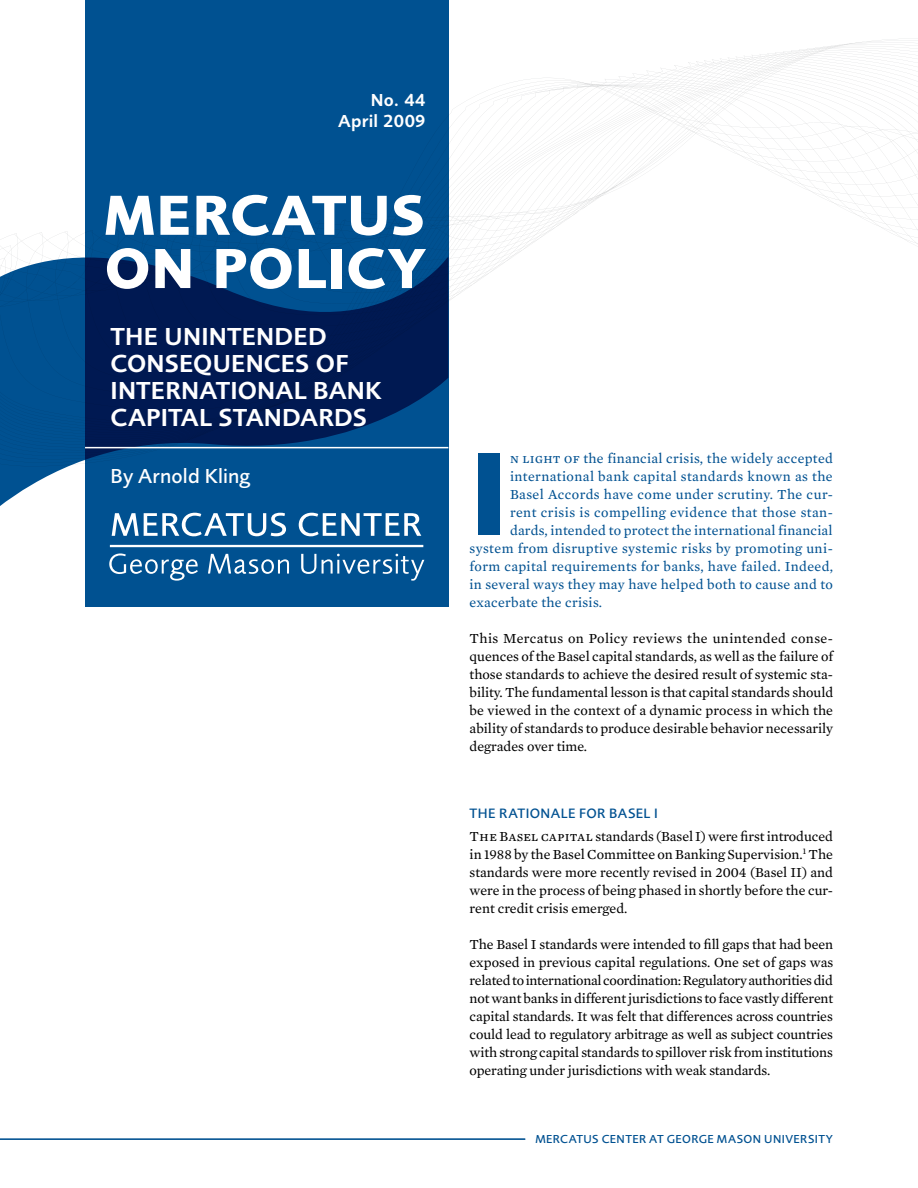
<style>
.page{position:relative;width:918px;height:1188px;background:#fff}
.page>*{position:absolute;margin:0;border:0;box-sizing:border-box;transform-origin:0 0}
.t1{font:700 122.1px "Foundry Sans";color:#005191}
.t2{font:700 58.5px/53.2px "Foundry Sans";letter-spacing:.015em;color:#fff}
.t3{font:600 25.5px/27px "Foundry Sans";letter-spacing:.005em;color:#fff}
.t4{font:500 21px "Foundry Sans";letter-spacing:.005em;color:#fff}
.t5{font:600 18px/21px "Foundry Sans";letter-spacing:.025em;color:#fff;text-align:right}
.t6{font:14.1px/18px "Mercury Text G2";color:#000;text-align:justify}
.t7{font:14.1px "Mercury Text G2";letter-spacing:.025em;color:#005191}
.t8{font:500 14.1px "Foundry Sans";letter-spacing:.03em;color:#005191}
.t9{font:500 12px "Foundry Sans";letter-spacing:.035em;color:#005191}
.s1{font-family:"Mercury Text G2 Roman SC"}
</style>
<div class="page">
<svg style="left:0;top:78px;width:918px;height:389px"></svg>
<svg style="left:0;top:255px;width:85px;height:251px;background:#22689f"></svg>
<svg style="left:85px;top:0;width:363px;height:607px;background:#004280"></svg>
<hr style="left:85px;top:447px;width:363px;height:1px;background:#fff">
<hr style="left:0;top:1139px;width:525px;height:1px;background:#005191">
<svg style="left:112px;top:513px;width:174px;height:23px"></svg>
<svg style="left:299px;top:513px;width:122px;height:23px"></svg>
<svg style="left:109px;top:553px;width:89px;height:28px;background:#3273a6"></svg>
<svg style="left:208px;top:554px;width:81px;height:20px"></svg>
<svg style="left:301px;top:554px;width:15px;height:20px"></svg>
<svg style="left:322px;top:554px;width:102px;height:27px;background:#2c6fa3"></svg>
<hr style="left:110px;top:545px;width:313px;height:2px;background:#fff">
<p class="t5" style="left:338px;top:91px;width:89px">NO. 44<br>APRIL 2009</p>
<h2 class="t2" style="left:105px;top:191px;width:323px">MERCATUS<br>ON POLICY</h2>
<h3 class="t3" style="left:111px;top:324px;width:273px">THE UNINTENDED<br>CONSEQUENCES OF<br>-I NTERNATIONAL BANK<br>CAPITAL STANDARDS</h3>
<h3 class="t4" style="left:111px;top:466px;width:141px">BY ARNOLD KLING</h3>
<h1 class="t1" style="left:470px;top:436px;width:39px">I</h1>
<p class="t7" style="left:510px;top:450px;width:324px"><span class="s1">n light of</span> the financial crisis, the widely accepted</p>
<p class="t7" style="left:510px;top:468px;width:324px">international bank capital standards known as the</p>
<p class="t7" style="left:510px;top:486px;width:324px">Basel Accords have come under scrutiny. The cur-</p>
<p class="t7" style="left:510px;top:504px;width:324px">rent crisis is compelling evidence that those stan-</p>
<p class="t7" style="left:510px;top:522px;width:324px">dards, intended to protect the international financial</p>
<p class="t7" style="left:470px;top:540px;width:365px">system from disruptive systemic risks by promoting uni-</p>
<p class="t7" style="left:470px;top:558px;width:365px">form capital requirements for banks, have failed. Indeed,</p>
<p class="t7" style="left:470px;top:576px;width:365px">in several ways they may have helped both to cause and to</p>
<p class="t7" style="left:470px;top:594px;width:134px">exacerbate the crisis.</p>
<p class="t6" style="left:470px;top:629px;width:365px">This Mercatus on Policy reviews the unintended conse&shy;quences of the Basel capital standards, as well as the failure of those standards to achieve the desired result of systemic sta&shy;bility. The fundamental lesson is that capital standards should be viewed in the context of a dynamic process in which the ability of standards to produce desirable behavior necessarily degrades over time.</p>
<p class="t8" style="left:470px;top:806px;width:91px">THE RATIONALE</p>
<p class="t8" style="left:579px;top:806px;width:80px">FOR BASEL I</p>
<p class="t6" style="left:470px;top:827px;width:365px"><span class="s1">The Basel capital</span> standards (Basel I) were first introduced in 1988 by the Basel Committee on Banking Supervision.<sup>1</sup> The standards were more recently revised in 2004 (Basel II) and were in the process of being phased in shortly before the cur&shy;rent credit crisis emerged.</p>
<p class="t6" style="left:470px;top:935px;width:365px">The Basel I standards were intended to fill gaps that had been exposed in previous capital regulations. One set of gaps was related to international coordination: Regulatory authorities did not want banks in different jurisdictions to face vastly different capital standards. It was felt that differences across countries could lead to regulatory arbitrage as well as subject countries with strong capital standards to spillover risk from institutions operating under jurisdictions with weak standards.</p>
<p class="t9" style="left:535px;top:1133px;width:211px">MERCATUS CENTER AT GEORGE MASON</p>
<p class="t9" style="left:764px;top:1133px;width:70px">UN IVERSITY</p>
</div>
